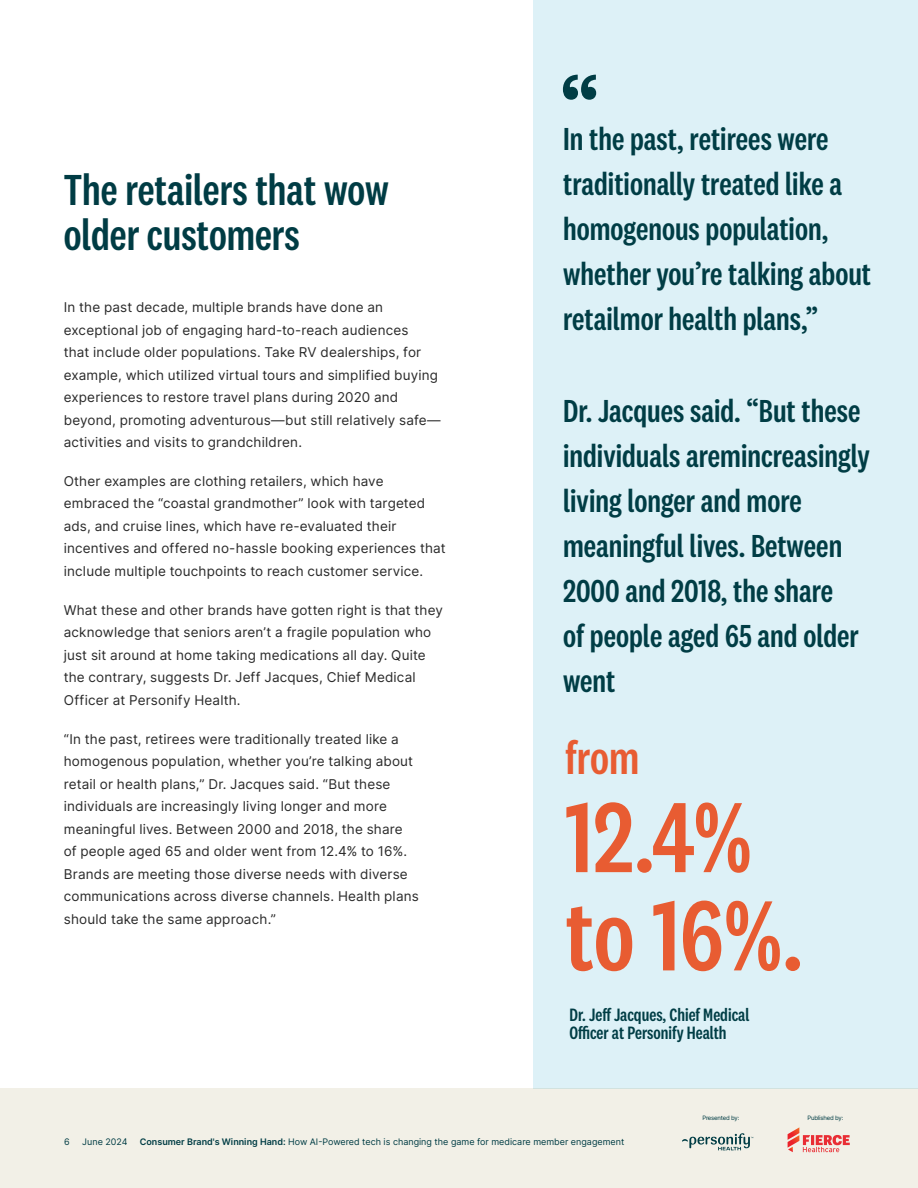
<style>
.page{position:relative;width:918px;height:1188px;background:#fff}
.page>*{position:absolute;margin:0;border:0;box-sizing:border-box;transform-origin:0 0}
.t1{font:500 105px "National 2 Condensed";color:#003d45}
.t2{font:500 103.35px/98.2px "National 2 Condensed";color:#e85c32}
.t3{font:500 48px "National 2 Condensed";color:#e85c32}
.t4{font:500 45px/45px "National 2 Condensed";color:#003c44}
.t5{font:500 33px/45px "National 2 Condensed";color:#003d45}
.t6{font:500 18.6px/18.6px "National 2 Condensed";color:#003d45}
.t7{font:13.5px/22.5px "Inter";letter-spacing:.015em;color:#2a2a2a}
.t8{font:9px "Inter";color:#003c44}
.t9{font:6px "Inter";letter-spacing:-.03em;color:#003c44}
.s1{font-weight:600}
</style>
<div class="page">
<div style="left:0;top:1089px;width:918px;height:99px;background:#f2f0e7"></div>
<svg style="left:682px;top:1133px;width:71px;height:17px"></svg>
<svg style="left:788px;top:1127px;width:62px;height:25px"></svg>
<div style="left:533px;top:0;width:385px;height:1089px;background:#ddf1f7"></div>
<h3 class="t4" style="left:64px;top:167px;width:326px">The retailers that wow older customers</h3>
<p class="t7" style="left:64px;top:296px;width:379px">In the past decade, multiple brands have done an exceptional job of engaging hard-to-reach audiences<br>that include older populations. Take RV dealerships, for example, which utilized virtual tours and simplified buying experiences to restore travel plans during 2020 and beyond, promoting adventurous—but still relatively safe— activities and visits to grandchildren.</p>
<p class="t7" style="left:64px;top:470px;width:383px">Other examples are clothing retailers, which have embraced the “coastal grandmother” look with targeted ads, and cruise lines, which have re-evaluated their incentives and offered no-hassle booking experiences that include multiple touchpoints to reach customer service.</p>
<p class="t7" style="left:64px;top:598px;width:381px">What these and other brands have gotten right is that they acknowledge that seniors aren’t a fragile population who just sit around at home taking medications all day. Quite the contrary, suggests Dr. Jeff Jacques, Chief Medical Officer at Personify Health.</p>
<p class="t7" style="left:64px;top:727px;width:357px">“In the past, retirees were traditionally treated like a homogenous population, whether you’re talking about retail or health plans,” Dr. Jacques said. “But these individuals are increasingly living longer and more meaningful lives. Between 2000 and 2018, the share of people aged 65 and older went from 12.4% to 16%.<br>Brands are meeting those diverse needs with diverse communications across diverse channels. Health plans should take the same approach.”</p>
<h1 class="t1" style="left:560px;top:57px;width:41px">“</h1>
<h3 class="t5" style="left:563px;top:116px;width:310px">In the past, retirees were traditionally treated like a homogenous population, whether you’re talking about retailmor health plans,”</h3>
<h3 class="t5" style="left:563px;top:388px;width:308px">Dr. Jacques said. “But these individuals aremincreasingly living longer and more meaningful lives. Between<br>2000 and 2018, the share<br>of people aged 65 and older went</h3>
<h3 class="t3" style="left:565px;top:732px;width:75px">from</h3>
<h2 class="t2" style="left:565px;top:787px;width:239px">12.4% to 16%.</h2>
<h3 class="t6" style="left:569px;top:1005px;width:181px">Dr. Jeff Jacques, Chief Medical<br>Officer at Personify Health</h3>
<p class="t9" style="left:702px;top:1113px;width:39px">Presented by:</p>
<p class="t9" style="left:807px;top:1114px;width:37px">Published by:</p>
<p class="t8" style="left:64px;top:1135px;width:7px">6</p>
<p class="t8" style="left:82px;top:1135px;width:47px">June 2024</p>
<p class="t8" style="left:140px;top:1135px;width:486px"><span class="s1">Consumer Brand's Winning Hand:</span> How AI-Powered tech is changing the game for medicare member engagement</p>
</div>
